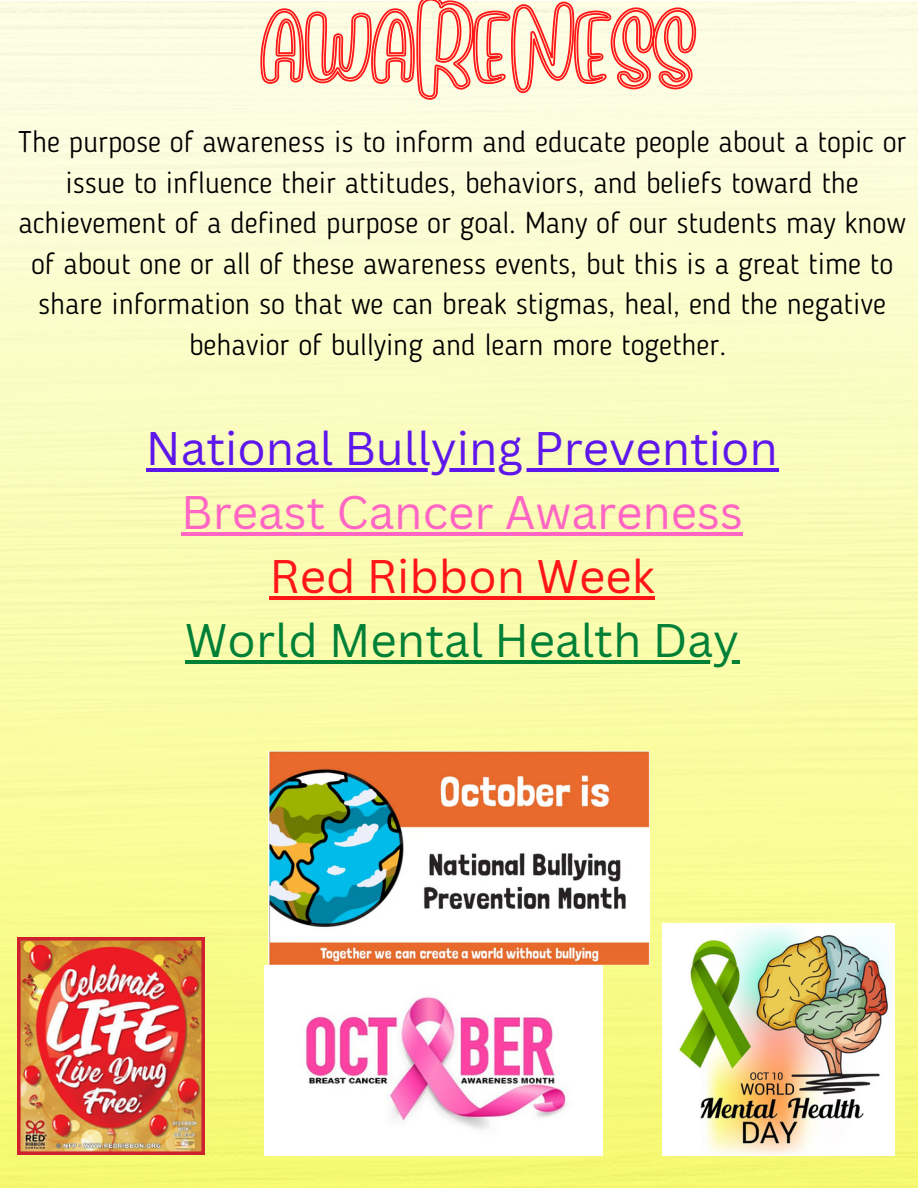
<style>
.page{position:relative;width:918px;height:1188px;background:#fff}
.page>*{position:absolute;margin:0;border:0;box-sizing:border-box;transform-origin:0 0}
.t1{font:45.9px "Canva Sans";color:#5e17eb}
.t2{font:45.9px "Canva Sans";color:#ff66c4}
.t3{font:45.9px "Canva Sans";color:#008037}
.t4{font:45.9px "Canva Sans";color:#ff1616}
.t5{font:300 29.7px/40.5px "Blogger Sans";color:#000;text-align:center}
</style>
<div class="page">
<img style="left:0;top:1px;width:918px;height:1187px">
<img style="left:662px;top:923px;width:232px;height:232px">
<img style="left:269px;top:751px;width:381px;height:214px">
<img style="left:17px;top:938px;width:187px;height:217px">
<img style="left:265px;top:965px;width:337px;height:190px">
<hr style="left:146px;top:468px;width:632px;height:4px;background:#5e17eb">
<hr style="left:181px;top:532px;width:562px;height:4px;background:#ff66c4">
<hr style="left:269px;top:596px;width:386px;height:4px;background:#ff1616">
<hr style="left:185px;top:660px;width:554px;height:4px;background:#008037">
<svg style="left:259px;top:0;width:438px;height:101px;background:#fcc4b0"></svg>
<p class="t5" style="left:18px;top:124px;width:890px">The purpose of awareness is to inform and educate people about a topic or issue to influence their attitudes, behaviors, and beliefs toward the achievement of a defined purpose or goal. Many of our students may know of about one or all of these awareness events, but this is a great time to share information so that we can break stigmas, heal, end the negative behavior of bullying and learn more together.</p>
<h1 class="t1" style="left:146px;top:416px;width:634px">National Bullying Prevention</h1>
<h1 class="t2" style="left:181px;top:480px;width:563px">Breast Cancer Awareness</h1>
<h1 class="t4" style="left:269px;top:544px;width:387px">Red Ribbon Week</h1>
<h1 class="t3" style="left:185px;top:608px;width:556px">World Mental Health Day</h1>
</div>
